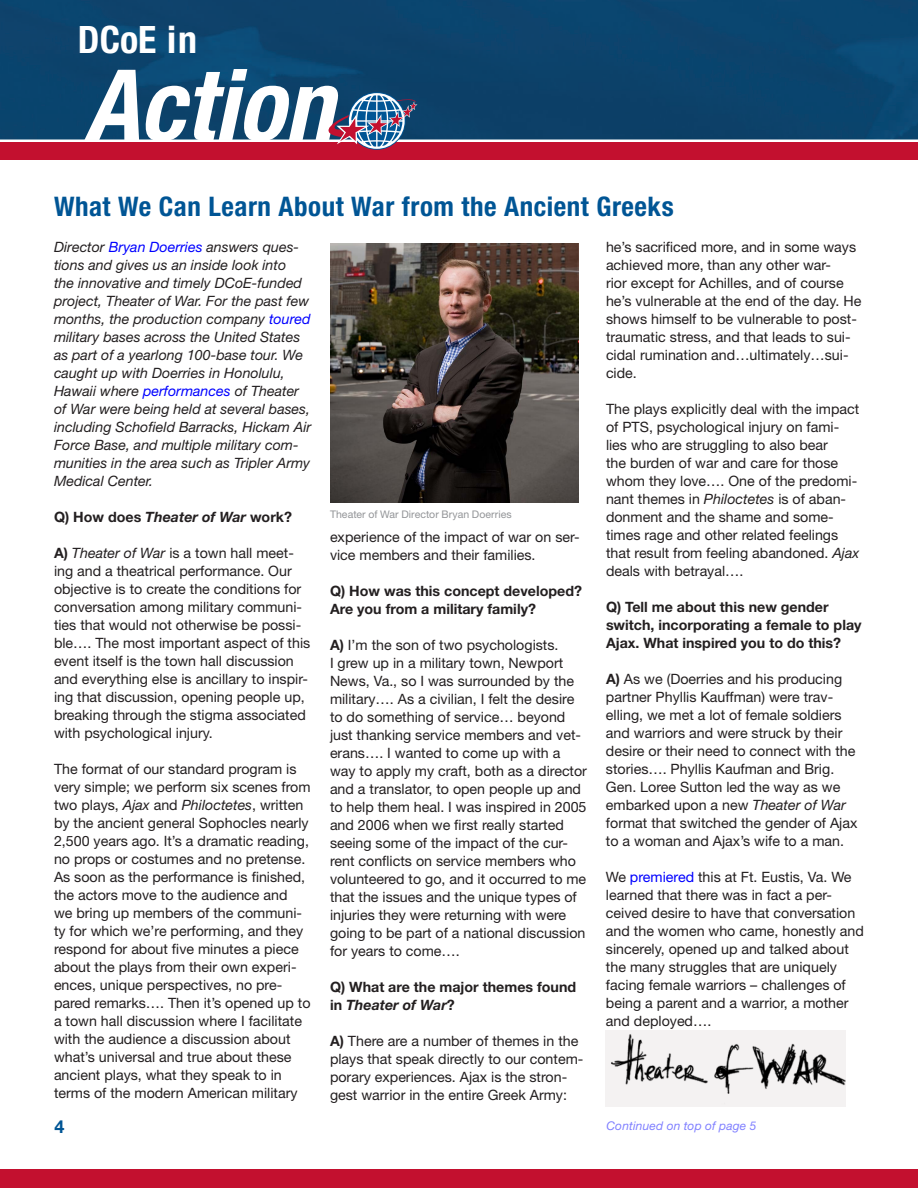
<style>
.page{position:relative;width:918px;height:1188px;background:#fff}
.page>*{position:absolute;margin:0;border:0;box-sizing:border-box;transform-origin:0 0}
.t1{font:italic 700 condensed 98.25px "Helvetica Neue LT Std";color:#fff}
.t2{font:700 condensed 37.8px "Helvetica Neue LT Std";color:#fff}
.t3{font:700 condensed 27px "Helvetica Neue LT Std";letter-spacing:.02em;color:#005595}
.t4{font:700 18px "Helvetica Neue LT Std";color:#005595}
.t5{font:14.25px/18px "Helvetica Neue LT Std";color:#231f20}
.t6{font:italic 14.25px/18px "Helvetica Neue LT Std";color:#231f20}
.t7{font:700 14.25px/18px "Helvetica Neue LT Std";color:#231f20}
.t8{font:italic 12px "Helvetica Neue LT Std";letter-spacing:.015em;color:#8080ff}
.Body{font:10.5px "Helvetica Neue LT Std";letter-spacing:.005em;color:#939598}
.s1{color:#00f}
.s2{font-style:italic}
.s3{font-weight:700}
</style>
<div class="page">
<img style="left:0;top:0;width:918px;height:139px">
<div style="left:0;top:1170px;width:918px;height:18px;background:#c3102f"></div>
<div style="left:0;top:142px;width:918px;height:18px;background:#c3102f"></div>
<svg style="left:322px;top:92px;width:96px;height:58px"></svg>
<img style="left:330px;top:243px;width:249px;height:260px">
<img style="left:606px;top:1031px;width:240px;height:76px">
<h2 class="t2" style="left:78px;top:17px;width:121px">DCoE in</h2>
<h1 class="t1" style="left:84px;top:46px;width:251px">Action</h1>
<p class="t3" style="left:54px;top:190px;width:621px">What We Can Learn About War from the Ancient Greeks</p>
<p class="t6" style="left:54px;top:238px;width:259px">Director <span class="s1">Bryan Doerries</span> answers ques&shy;tions and gives us an inside look into<br>the innovative and timely DCoE-funded project, Theater of War. For the past few months, the production company <span class="s1">toured </span>military bases across the United States as part of a yearlong 100-base tour. We caught up with Doerries in Honolulu, Hawaii where <span class="s1">performances</span> of Theater of War were being held at several bases, including Schofield Barracks, Hickam Air Force Base, and multiple military com&shy;munities in the area such as Tripler Army Medical Center.</p>
<p class="t7" style="left:54px;top:508px;width:240px">Q) How does <span class="s2">Theater of War</span> work?</p>
<p class="t5" style="left:54px;top:544px;width:258px"><span class="s3">A)</span> <span class="s2">Theater of War</span> is a town hall meet&shy;ing and a theatrical performance. Our objective is to create the conditions for conversation among military communi&shy;ties that would not otherwise be possi&shy;ble…. The most important aspect of this event itself is the town hall discussion and everything else is ancillary to inspir&shy;ing that discussion, opening people up, breaking through the stigma associated with psychological injury.</p>
<p class="t5" style="left:54px;top:760px;width:258px">The format of our standard program is very simple; we perform six scenes from two plays, <span class="s2">Ajax</span> and <span class="s2">Philoctetes</span>, written by the ancient general Sophocles nearly 2,500 years ago. It’s a dramatic reading, no props or costumes and no pretense.<br>As soon as the performance is finished, the actors move to the audience and<br>we bring up members of the communi&shy;ty for which we’re performing, and they respond for about five minutes a piece about the plays from their own experi&shy;ences, unique perspectives, no pre&shy;pared remarks…. Then it’s opened up to a town hall discussion where I facilitate with the audience a discussion about what’s universal and true about these ancient plays, what they speak to in terms of the modern American military</p>
<p class="t4" style="left:55px;top:1116px;width:12px">4</p>
<p class="Body" style="left:330px;top:508px;width:183px">Theater of War Director Bryan Doerries</p>
<p class="t5" style="left:330px;top:527px;width:251px">experience of the impact of war on ser&shy;vice members and their families.</p>
<p class="t7" style="left:330px;top:581px;width:253px">Q) How was this concept developed?<br>Are you from a military family?</p>
<p class="t5" style="left:330px;top:635px;width:259px"><span class="s3">A)</span> I’m the son of two psychologists.<br>I grew up in a military town, Newport News, Va., so I was surrounded by the military…. As a civilian, I felt the desire to do something of service… beyond just thanking service members and vet&shy;erans…. I wanted to come up with a way to apply my craft, both as a director and a translator, to open people up and to help them heal. I was inspired in 2005 and 2006 when we first really started seeing some of the impact of the cur&shy;rent conflicts on service members who volunteered to go, and it occurred to me that the issues and the unique types of injuries they were returning with were going to be part of a national discussion for years to come….</p>
<p class="t7" style="left:330px;top:977px;width:248px">Q) What are the major themes found in <span class="s2">Theater of War</span>?</p>
<p class="t5" style="left:330px;top:1031px;width:255px"><span class="s3">A)</span> There are a number of themes in the plays that speak directly to our contem&shy;porary experiences. Ajax is the stron&shy;gest warrior in the entire Greek Army:</p>
<p class="t5" style="left:606px;top:238px;width:257px">he’s sacrificed more, and in some ways achieved more, than any other war-<br>rior except for Achilles, and of course he’s vulnerable at the end of the day. He shows himself to be vulnerable to post&shy;traumatic stress, and that leads to sui&shy;cidal rumination and…ultimately…sui&shy;cide.</p>
<p class="t5" style="left:606px;top:400px;width:255px">The plays explicitly deal with the impact of PTS, psychological injury on fami&shy;lies who are struggling to also bear<br>the burden of war and care for those whom they love…. One of the predomi&shy;nant themes in <span class="s2">Philoctetes</span> is of aban&shy;donment and the shame and some&shy;times rage and other related feelings that result from feeling abandoned. <span class="s2">Ajax </span>deals with betrayal….</p>
<p class="t7" style="left:606px;top:598px;width:257px">Q) Tell me about this new gender switch, incorporating a female to play<br>Ajax. What inspired you to do this?</p>
<p class="t5" style="left:606px;top:670px;width:253px"><span class="s3">A)</span> As we (Doerries and his producing partner Phyllis Kauffman) were trav&shy;elling, we met a lot of female soldiers and warriors and were struck by their desire or their need to connect with the stories…. Phyllis Kaufman and Brig.<br>Gen. Loree Sutton led the way as we embarked upon a new <span class="s2">Theater of War </span>format that switched the gender of Ajax to a woman and Ajax’s wife to a man.</p>
<p class="t5" style="left:606px;top:868px;width:259px">We <span class="s1">premiered</span> this at Ft. Eustis, Va. We learned that there was in fact a per&shy;ceived desire to have that conversation and the women who came, honestly and sincerely, opened up and talked about the many struggles that are uniquely facing female warriors – challenges of being a parent and a warrior, a mother and deployed….</p>
<p class="t8" style="left:606px;top:1119px;width:151px">Continued on top of page 5</p>
</div>
